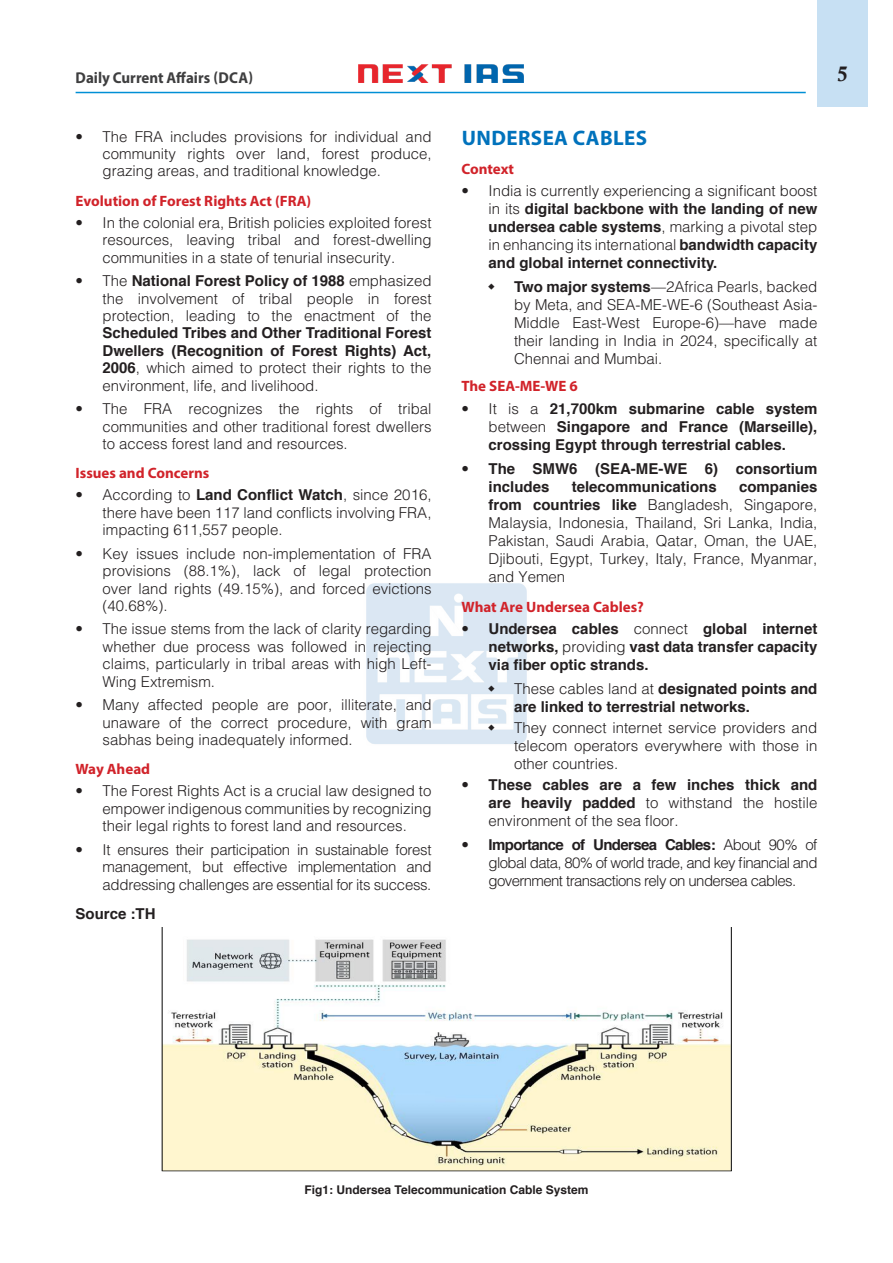
<style>
.page{position:relative;width:893px;height:1263px;background:#fff}
.page>*{position:absolute;margin:0;border:0;box-sizing:border-box;transform-origin:0 0}
.H-1{font:700 21px "Myriad Pro";letter-spacing:.02em;color:#0072bc}
.t1{font:21px "Calis MT Bol";color:#231f20}
.t2{font:700 15.75px "Myriad Pro";color:#3e3e3f;scale:.95 1}
.t3{font:300 15px/17.4px "Helvetica";color:#231f20;text-align:justify}
.body{font:700 15px/18px "Helvetica";color:#231f20;text-align:justify}
.H-2{font:700 15px "Myriad Pro";color:#d1232a}
.body-2{font:700 12px "Helvetica";color:#231f20}
.s1{font-weight:700}
.s2{font-weight:300}
</style>
<div class="page">
<div style="left:817px;top:0;width:51px;height:107px;background:#c7e0f3"></div>
<img style="left:358px;top:64px;width:165px;height:19px">
<hr style="left:76px;top:92px;width:730px;height:1px;background:#008fd5">
<img style="left:366px;top:583px;width:161px;height:161px">
<img style="left:161px;top:927px;width:571px;height:245px">
<svg style="left:488px;top:686px;width:6px;height:6px"></svg>
<svg style="left:488px;top:725px;width:6px;height:6px"></svg>
<p class="t2" style="left:76px;top:67px;width:188px">Daily Current Affairs (DCA)</p>
<h1 class="t1" style="left:837px;top:62px;width:12px">5</h1>
<p class="t3" style="left:103px;top:127px;width:330px;text-indent:-27px">• The FRA includes provisions for individual and community rights over land, forest produce, grazing areas, and traditional knowledge.</p>
<p class="H-2" style="left:76px;top:191px;width:237px">Evolution of Forest Rights Act (FRA)</p>
<p class="t3" style="left:103px;top:213px;width:330px;text-indent:-27px">• In the colonial era, British policies exploited forest resources, leaving tribal and forest-dwelling communities in a state of tenurial insecurity.</p>
<p class="t3" style="left:103px;top:272px;width:330px;text-indent:-27px">• The <span class="s1">National Forest Policy of 1988</span> emphasized the involvement of tribal people in forest protection, leading to the enactment of the <span class="s1">Scheduled Tribes and Other Traditional Forest Dwellers (Recognition of Forest Rights) Act, 2006</span>, which aimed to protect their rights to the environment, life, and livelihood.</p>
<p class="t3" style="left:103px;top:400px;width:330px;text-indent:-27px">• The FRA recognizes the rights of tribal communities and other traditional forest dwellers to access forest land and resources.</p>
<p class="H-2" style="left:76px;top:464px;width:135px">Issues and Concerns</p>
<p class="t3" style="left:103px;top:486px;width:330px;text-indent:-27px">• According to <span class="s1">Land Conflict Watch</span>, since 2016, there have been 117 land conflicts involving FRA, impacting 611,557 people.</p>
<p class="t3" style="left:103px;top:544px;width:330px;text-indent:-27px">• Key issues include non-implementation of FRA provisions (88.1%), lack of legal protection over land rights (49.15%), and forced evictions (40.68%).</p>
<p class="t3" style="left:103px;top:620px;width:330px;text-indent:-27px">• The issue stems from the lack of clarity regarding whether due process was followed in rejecting claims, particularly in tribal areas with high Left-Wing Extremism.</p>
<p class="t3" style="left:103px;top:696px;width:330px;text-indent:-27px">• Many affected people are poor, illiterate, and unaware of the correct procedure, with gram sabhas being inadequately informed.</p>
<p class="H-2" style="left:76px;top:760px;width:76px">Way Ahead</p>
<p class="t3" style="left:103px;top:782px;width:330px;text-indent:-27px">• The Forest Rights Act is a crucial law designed to empower indigenous communities by recognizing their legal rights to forest land and resources.</p>
<p class="t3" style="left:103px;top:840px;width:331px;text-indent:-27px">• It ensures their participation in sustainable forest management, but effective implementation and addressing challenges are essential for its success.</p>
<p class="body" style="left:76px;top:904px;width:82px">Source :TH</p>
<p class="H-1" style="left:462px;top:125px;width:187px">UNDERSEA CABLES</p>
<p class="H-2" style="left:461px;top:159px;width:54px">Context</p>
<p class="body" style="left:488px;top:182px;width:330px;text-indent:-27px"><span class="s2">• India is currently experiencing a significant boost in its</span> digital backbone with the landing of new undersea cable systems<span class="s2">, marking a pivotal step in enhancing its international</span> bandwidth capacity and global internet connectivity.</p>
<p class="t3" style="left:514px;top:278px;width:305px;line-height:18px"><span class="s1">Two major systems</span>—2Africa Pearls, backed by Meta, and SEA-ME-WE-6 (Southeast Asia-Middle East-West Europe-6)—have made their landing in India in 2024, specifically at Chennai and Mumbai.</p>
<p class="H-2" style="left:461px;top:377px;width:118px">The SEA-ME-WE 6</p>
<p class="body" style="left:488px;top:400px;width:330px;text-indent:-27px"><span class="s2">• It is a</span> 21,700km submarine cable system <span class="s2">between</span> Singapore and France (Marseille), crossing Egypt through terrestrial cables.</p>
<p class="body" style="left:488px;top:460px;width:330px;text-indent:-27px"><span class="s2">•</span> The SMW6 (SEA-ME-WE 6) consortium includes</p>
<p class="t3" style="left:488px;top:477px;width:330px;line-height:18px;text-indent:250px"><span class="s1">companies from countries like</span> Bangladesh, Singapore, Malaysia, Indonesia, Thailand, Sri Lanka, India, Pakistan, Saudi Arabia, Qatar, Oman, the UAE, Djibouti, Egypt, Turkey, Italy, France, Myanmar, and Yemen</p>
<p class="H-2" style="left:461px;top:597px;width:184px">What Are Undersea Cables?</p>
<p class="body" style="left:488px;top:620px;width:330px;text-indent:-27px"><span class="s2">•</span> Undersea cables <span class="s2">connect</span> global internet networks, <span class="s2">providing</span> vast data transfer capacity via fiber optic strands.</p>
<p class="body" style="left:514px;top:680px;width:305px"><span class="s2">These cables land at</span> designated points and are linked to terrestrial networks.</p>
<p class="t3" style="left:514px;top:719px;width:305px;line-height:18px">They connect internet service providers and telecom operators everywhere with those in other countries.</p>
<p class="body" style="left:488px;top:776px;width:330px;text-indent:-27px"><span class="s2">•</span> These cables are a few inches thick and are heavily padded <span class="s2">to withstand the hostile environment of the sea floor.</span></p>
<p class="t3" style="left:488px;top:836px;width:331px;line-height:18px;text-indent:-27px">• <span class="s1">Importance of Undersea Cables:</span> About 90% of global data, 80% of world trade, and key financial and government transactions rely on undersea cables.</p>
<p class="body" style="left:572px;top:478px;width:147px">telecommunications</p>
<p class="body-2" style="left:305px;top:1180px;width:285px">Fig1: Undersea Telecommunication Cable System</p>
</div>
